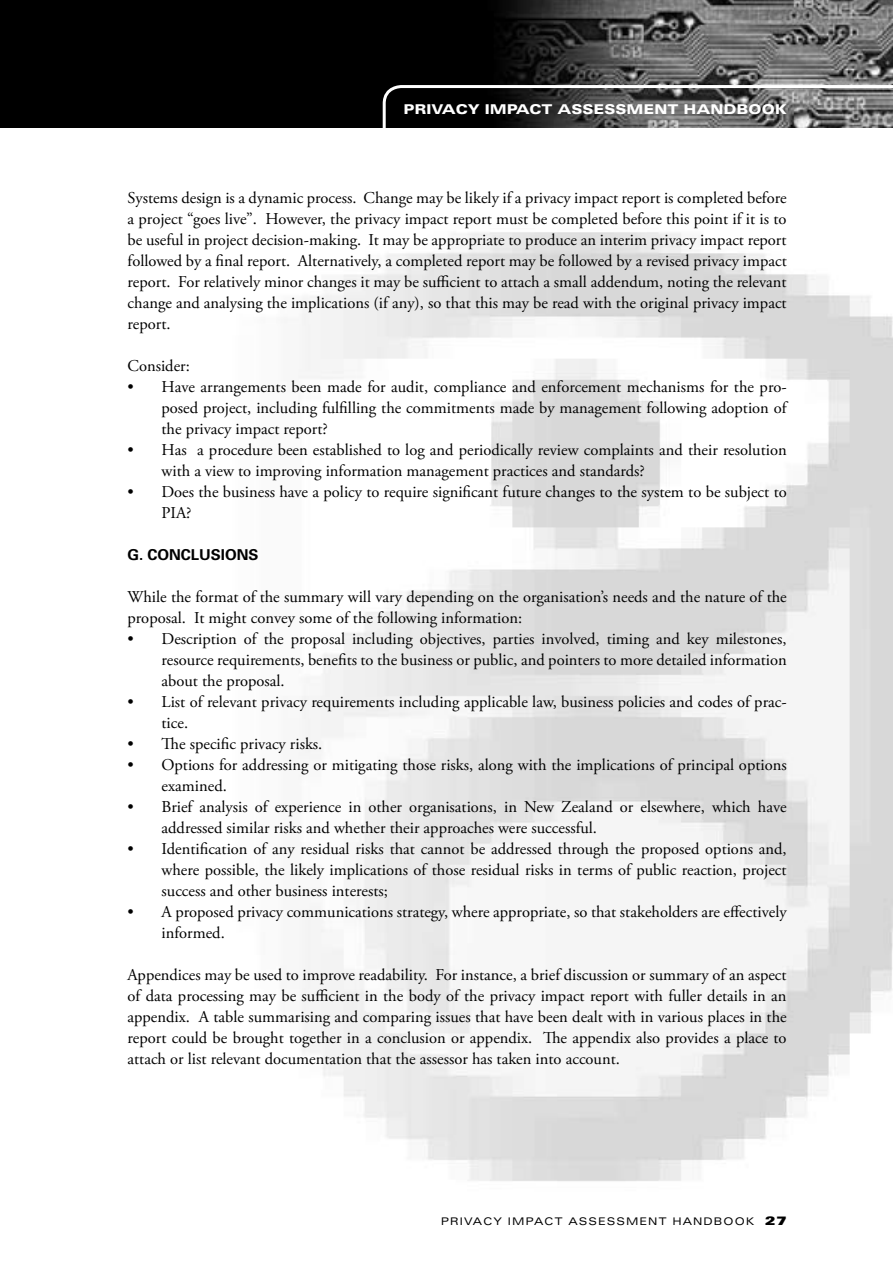
<style>
.page{position:relative;width:893px;height:1263px;background:#fff}
.page>*{position:absolute;margin:0;border:0;box-sizing:border-box;transform-origin:0 0}
.t1{font:16.5px/21px "Adobe Garamond Pro";color:#000}
.t2{font:700 15px "Univers";color:#000}
.t3{font:900 expanded 13.5px "Univers";color:#fff}
.t4{font:expanded 10.5px "Univers";letter-spacing:.1em;color:#000}
.s1{font-weight:900;font-size:12px}
</style>
<div class="page">
<svg style="left:0;top:0;width:893px;height:128px;background:#202020"></svg>
<svg style="left:383px;top:85px;width:510px;height:43px;background:#535353"></svg>
<p class="t3" style="left:404px;top:101px;width:385px">PRIVACY I MPACT ASSESSMENT HAN DBOOK</p>
<p class="t1" style="left:128px;top:188px;width:661px;text-align:justify">Systems design is a dynamic process. Change may be likely if a privacy impact report is completed before a project “goes live”. However, the privacy impact report must be completed before this point if it is to be useful in project decision-making. It may be appropriate to produce an interim privacy impact report followed by a final report. Alternatively, a completed report may be followed by a revised privacy impact report. For relatively minor changes it may be sufficient to attach a small addendum, noting the relevant change and analysing the implications (if any), so that this may be read with the original privacy impact report.</p>
<p class="t1" style="left:128px;top:356px;width:64px">Consider:</p>
<p class="t1" style="left:162px;top:377px;width:627px;text-align:justify;text-indent:-34px">• Have arrangements been made for audit, compliance and enforcement mechanisms for the pro&shy;posed project, including fulfilling the commitments made by management following adoption of the privacy impact report?</p>
<p class="t1" style="left:162px;top:440px;width:627px;text-indent:-34px">• Has a procedure been established to log and periodically review complaints and their resolution with a view to improving information management practices and standards?</p>
<p class="t1" style="left:162px;top:482px;width:627px;text-indent:-34px">• Does the business have a policy to require significant future changes to the system to be subject to<br>PIA?</p>
<p class="t2" style="left:128px;top:545px;width:82px">G. CONCLUSIO</p>
<p class="t2" style="left:237px;top:545px;width:21px">NS</p>
<p class="t1" style="left:128px;top:587px;width:661px">While the format of the summary will vary depending on the organisation’s needs and the nature of the proposal. It might convey some of the following information:</p>
<p class="t1" style="left:162px;top:629px;width:627px;text-align:justify;text-indent:-34px">• Description of the proposal including objectives, parties involved, timing and key milestones, resource requirements, benefits to the business or public, and pointers to more detailed information about the proposal.</p>
<p class="t1" style="left:162px;top:692px;width:627px;text-indent:-34px">• List of relevant privacy requirements including applicable law, business policies and codes of prac&shy;tice.</p>
<p class="t1" style="left:128px;top:734px;width:196px">• The specific privacy risks.</p>
<p class="t1" style="left:162px;top:755px;width:627px;text-indent:-34px">• Options for addressing or mitigating those risks, along with the implications of principal options examined.</p>
<p class="t1" style="left:162px;top:797px;width:626px;text-indent:-34px">• Brief analysis of experience in other organisations, in New Zealand or elsewhere, which have addressed similar risks and whether their approaches were successful.</p>
<p class="t1" style="left:162px;top:839px;width:627px;text-align:justify;text-indent:-34px">• Identification of any residual risks that cannot be addressed through the proposed options and, where possible, the likely implications of those residual risks in terms of public reaction, project success and other business interests;</p>
<p class="t1" style="left:162px;top:902px;width:627px;text-indent:-34px">• A proposed privacy communications strategy, where appropriate, so that stakeholders are effectively informed.</p>
<p class="t1" style="left:128px;top:965px;width:661px;text-align:justify">Appendices may be used to improve readability. For instance, a brief discussion or summary of an aspect of data processing may be sufficient in the body of the privacy impact report with fuller details in an appendix. A table summarising and comparing issues that have been dealt with in various places in the report could be brought together in a conclusion or appendix. The appendix also provides a place to attach or list relevant documentation that the assessor has taken into account.</p>
<p class="t4" style="left:441px;top:1215px;width:347px">PRIVACY I MPACT ASSESSMENT HANDBOOK <span class="s1">27</span></p>
</div>
